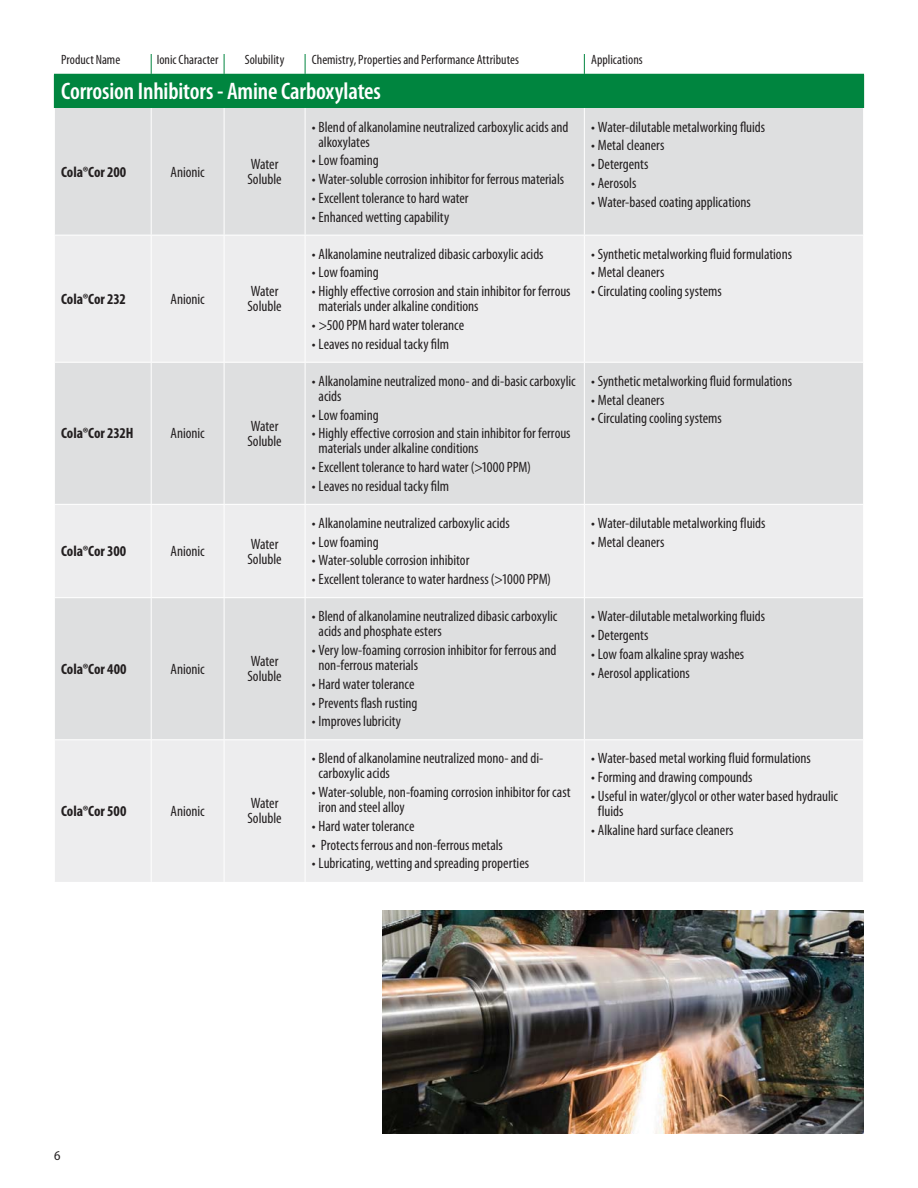
<style>
.page{position:relative;width:918px;height:1188px;background:#fff}
.page>*{position:absolute;margin:0;border:0;box-sizing:border-box;transform-origin:0 0}
.t1{font:600 condensed 24px "Myriad Pro";letter-spacing:-.005em;color:#fff}
.t2{font:condensed 15px/15px "Myriad Pro";letter-spacing:-.005em;color:#231f20}
.t3{font:700 condensed 15px "Myriad Pro";color:#231f20}
.t4{font:condensed 13.5px "Myriad Pro";letter-spacing:.005em;color:#231f20}
.t5{font:semi-condensed 13.5px "Myriad Pro";color:#231f20}
</style>
<div class="page">
<div style="left:54px;top:74px;width:810px;height:34px;background:#00853f"></div>
<div style="left:55px;top:108px;width:808px;height:127px;background:#dedfe0"></div>
<svg style="left:55px;top:236px;width:808px;height:646px;fill:#ededee"></svg>
<hr style="left:224px;top:108px;width:1px;height:127px;background:#fff">
<hr style="left:305px;top:108px;width:1px;height:127px;background:#fff">
<hr style="left:584px;top:108px;width:1px;height:127px;background:#fff">
<hr style="left:224px;top:235px;width:1px;height:127px;background:#fff">
<hr style="left:305px;top:235px;width:1px;height:127px;background:#fff">
<hr style="left:584px;top:235px;width:1px;height:127px;background:#fff">
<hr style="left:224px;top:362px;width:81px;height:1px;background:#fff">
<hr style="left:224px;top:363px;width:1px;height:141px;background:#fff">
<hr style="left:305px;top:362px;width:279px;height:1px;background:#fff">
<hr style="left:305px;top:363px;width:1px;height:141px;background:#fff">
<hr style="left:584px;top:362px;width:280px;height:1px;background:#fff">
<hr style="left:584px;top:363px;width:1px;height:141px;background:#fff">
<hr style="left:224px;top:504px;width:81px;height:1px;background:#fff">
<hr style="left:224px;top:505px;width:1px;height:92px;background:#fff">
<hr style="left:305px;top:504px;width:279px;height:1px;background:#fff">
<hr style="left:305px;top:505px;width:1px;height:92px;background:#fff">
<hr style="left:584px;top:504px;width:280px;height:1px;background:#fff">
<hr style="left:584px;top:505px;width:1px;height:92px;background:#fff">
<hr style="left:224px;top:598px;width:1px;height:141px;background:#fff">
<hr style="left:305px;top:598px;width:1px;height:141px;background:#fff">
<hr style="left:224px;top:739px;width:81px;height:1px;background:#fff">
<hr style="left:224px;top:740px;width:1px;height:142px;background:#fff">
<hr style="left:305px;top:739px;width:279px;height:1px;background:#fff">
<hr style="left:305px;top:740px;width:1px;height:142px;background:#fff">
<hr style="left:584px;top:739px;width:280px;height:1px;background:#fff">
<hr style="left:584px;top:740px;width:1px;height:142px;background:#fff">
<hr style="left:151px;top:108px;width:1px;height:127px;background:#fff">
<hr style="left:151px;top:363px;width:1px;height:141px;background:#fff">
<hr style="left:151px;top:505px;width:1px;height:92px;background:#fff">
<hr style="left:54px;top:739px;width:97px;height:1px;background:#fff">
<hr style="left:151px;top:739px;width:73px;height:1px;background:#fff">
<hr style="left:151px;top:740px;width:1px;height:142px;background:#fff">
<hr style="left:151px;top:598px;width:1px;height:141px;background:#fff">
<hr style="left:54px;top:362px;width:97px;height:1px;background:#fff">
<hr style="left:54px;top:504px;width:170px;height:1px;background:#fff">
<hr style="left:54px;top:597px;width:97px;height:1px;background:#fff">
<hr style="left:151px;top:597px;width:713px;height:1px;background:#fff">
<hr style="left:584px;top:598px;width:1px;height:141px;background:#fff">
<hr style="left:151px;top:235px;width:1px;height:127px;background:#fff">
<hr style="left:151px;top:362px;width:73px;height:1px;background:#fff">
<svg style="left:151px;top:54px;width:1px;height:20px"></svg>
<svg style="left:224px;top:54px;width:1px;height:20px"></svg>
<svg style="left:305px;top:54px;width:1px;height:20px"></svg>
<svg style="left:584px;top:54px;width:1px;height:20px"></svg>
<img style="left:382px;top:910px;width:482px;height:224px">
<p class="t4" style="left:61px;top:55px;width:61px">Product Name</p>
<p class="t4" style="left:157px;top:55px;width:63px">Ionic Character</p>
<p class="t4" style="left:245px;top:55px;width:41px">Solubility</p>
<p class="t4" style="left:312px;top:55px;width:209px">Chemistry, Properties and Performance Attributes</p>
<p class="t4" style="left:591px;top:55px;width:53px">Applications</p>
<h1 class="t1" style="left:61px;top:82px;width:321px">Corrosion Inhibitors - Amine Carboxylates</h1>
<p class="t3" style="left:61px;top:163px;width:67px">Cola®Cor 200</p>
<p class="t2" style="left:171px;top:166px;width:36px">Anionic</p>
<p class="t2" style="left:248px;top:158px;width:36px">Water<br>Soluble</p>
<p class="t3" style="left:61px;top:290px;width:66px">Cola®Cor 232</p>
<p class="t2" style="left:171px;top:293px;width:36px">Anionic</p>
<p class="t2" style="left:248px;top:285px;width:36px">Water<br>Soluble</p>
<p class="t3" style="left:61px;top:424px;width:74px">Cola®Cor 232H</p>
<p class="t2" style="left:171px;top:427px;width:36px">Anionic</p>
<p class="t2" style="left:248px;top:420px;width:36px">Water<br>Soluble</p>
<p class="t3" style="left:61px;top:542px;width:67px">Cola®Cor 300</p>
<p class="t2" style="left:171px;top:545px;width:36px">Anionic</p>
<p class="t2" style="left:248px;top:538px;width:36px">Water<br>Soluble</p>
<p class="t3" style="left:61px;top:660px;width:67px">Cola®Cor 400</p>
<p class="t2" style="left:171px;top:663px;width:36px">Anionic</p>
<p class="t2" style="left:248px;top:655px;width:36px">Water<br>Soluble</p>
<p class="t3" style="left:61px;top:802px;width:67px">Cola®Cor 500</p>
<p class="t2" style="left:171px;top:805px;width:36px">Anionic</p>
<p class="t2" style="left:248px;top:797px;width:36px">Water<br>Soluble</p>
<p class="t2" style="left:319px;top:121px;width:251px;text-indent:-7px">• Blend of alkanolamine neutralized carboxylic acids and alkoxylates</p>
<p class="t2" style="left:312px;top:154px;width:68px">• Low foaming</p>
<p class="t2" style="left:312px;top:173px;width:254px">• Water-soluble corrosion inhibitor for ferrous materials</p>
<p class="t2" style="left:312px;top:192px;width:158px">• Excellent tolerance to hard water</p>
<p class="t2" style="left:312px;top:211px;width:139px">• Enhanced wetting capability</p>
<p class="t2" style="left:312px;top:248px;width:233px">• Alkanolamine neutralized dibasic carboxylic acids</p>
<p class="t2" style="left:312px;top:266px;width:68px">• Low foaming</p>
<p class="t2" style="left:319px;top:285px;width:254px;text-indent:-7px">• Highly effective corrosion and stain inhibitor for ferrous materials under alkaline conditions</p>
<p class="t2" style="left:312px;top:319px;width:154px">• &gt;500 PPM hard water tolerance</p>
<p class="t2" style="left:312px;top:338px;width:139px">• Leaves no residual tacky film</p>
<p class="t2" style="left:319px;top:375px;width:259px;text-indent:-7px">• Alkanolamine neutralized mono- and di-basic carboxylic acids</p>
<p class="t2" style="left:312px;top:409px;width:68px">• Low foaming</p>
<p class="t2" style="left:319px;top:427px;width:254px;text-indent:-7px">• Highly effective corrosion and stain inhibitor for ferrous materials under alkaline conditions</p>
<p class="t2" style="left:312px;top:461px;width:221px">• Excellent tolerance to hard water (&gt;1000 PPM)</p>
<p class="t2" style="left:312px;top:480px;width:139px">• Leaves no residual tacky film</p>
<p class="t2" style="left:312px;top:517px;width:199px">• Alkanolamine neutralized carboxylic acids</p>
<p class="t2" style="left:312px;top:536px;width:68px">• Low foaming</p>
<p class="t2" style="left:312px;top:554px;width:159px">• Water-soluble corrosion inhibitor</p>
<p class="t2" style="left:312px;top:573px;width:241px">• Excellent tolerance to water hardness (&gt;1000 PPM)</p>
<p class="t2" style="left:319px;top:610px;width:240px;text-indent:-7px">• Blend of alkanolamine neutralized dibasic carboxylic acids and phosphate esters</p>
<p class="t2" style="left:319px;top:644px;width:239px;text-indent:-7px">• Very low-foaming corrosion inhibitor for ferrous and non-ferrous materials</p>
<p class="t2" style="left:312px;top:678px;width:104px">• Hard water tolerance</p>
<p class="t2" style="left:312px;top:697px;width:107px">• Prevents flash rusting</p>
<p class="t2" style="left:312px;top:715px;width:91px">• Improves lubricity</p>
<p class="t2" style="left:319px;top:752px;width:226px;text-indent:-7px">• Blend of alkanolamine neutralized mono- and di&shy;carboxylic acids</p>
<p class="t2" style="left:319px;top:786px;width:254px;text-indent:-7px">• Water-soluble, non-foaming corrosion inhibitor for cast iron and steel alloy</p>
<p class="t2" style="left:312px;top:820px;width:104px">• Hard water tolerance</p>
<p class="t2" style="left:312px;top:839px;width:193px">• Protects ferrous and non-ferrous metals</p>
<p class="t2" style="left:312px;top:857px;width:219px">• Lubricating, wetting and spreading properties</p>
<p class="t2" style="left:591px;top:121px;width:176px">• Water-dilutable metalworking fluids</p>
<p class="t2" style="left:591px;top:139px;width:75px">• Metal cleaners</p>
<p class="t2" style="left:591px;top:158px;width:59px">• Detergents</p>
<p class="t2" style="left:591px;top:177px;width:47px">• Aerosols</p>
<p class="t2" style="left:591px;top:196px;width:161px">• Water-based coating applications</p>
<p class="t2" style="left:591px;top:248px;width:202px">• Synthetic metalworking fluid formulations</p>
<p class="t2" style="left:591px;top:266px;width:75px">• Metal cleaners</p>
<p class="t2" style="left:591px;top:285px;width:132px">• Circulating cooling systems</p>
<p class="t2" style="left:591px;top:375px;width:202px">• Synthetic metalworking fluid formulations</p>
<p class="t2" style="left:591px;top:394px;width:75px">• Metal cleaners</p>
<p class="t2" style="left:591px;top:412px;width:132px">• Circulating cooling systems</p>
<p class="t2" style="left:591px;top:517px;width:176px">• Water-dilutable metalworking fluids</p>
<p class="t2" style="left:591px;top:536px;width:75px">• Metal cleaners</p>
<p class="t2" style="left:591px;top:610px;width:176px">• Water-dilutable metalworking fluids</p>
<p class="t2" style="left:591px;top:629px;width:59px">• Detergents</p>
<p class="t2" style="left:591px;top:648px;width:155px">• Low foam alkaline spray washes</p>
<p class="t2" style="left:591px;top:667px;width:100px">• Aerosol applications</p>
<p class="t2" style="left:591px;top:752px;width:221px">• Water-based metal working fluid formulations</p>
<p class="t2" style="left:591px;top:771px;width:163px">• Forming and drawing compounds</p>
<p class="t2" style="left:598px;top:790px;width:242px;text-indent:-7px">• Useful in water/glycol or other water based hydraulic fluids</p>
<p class="t2" style="left:591px;top:824px;width:144px">• Alkaline hard surface cleaners</p>
<p class="t5" style="left:54px;top:1150px;width:8px">6</p>
</div>
